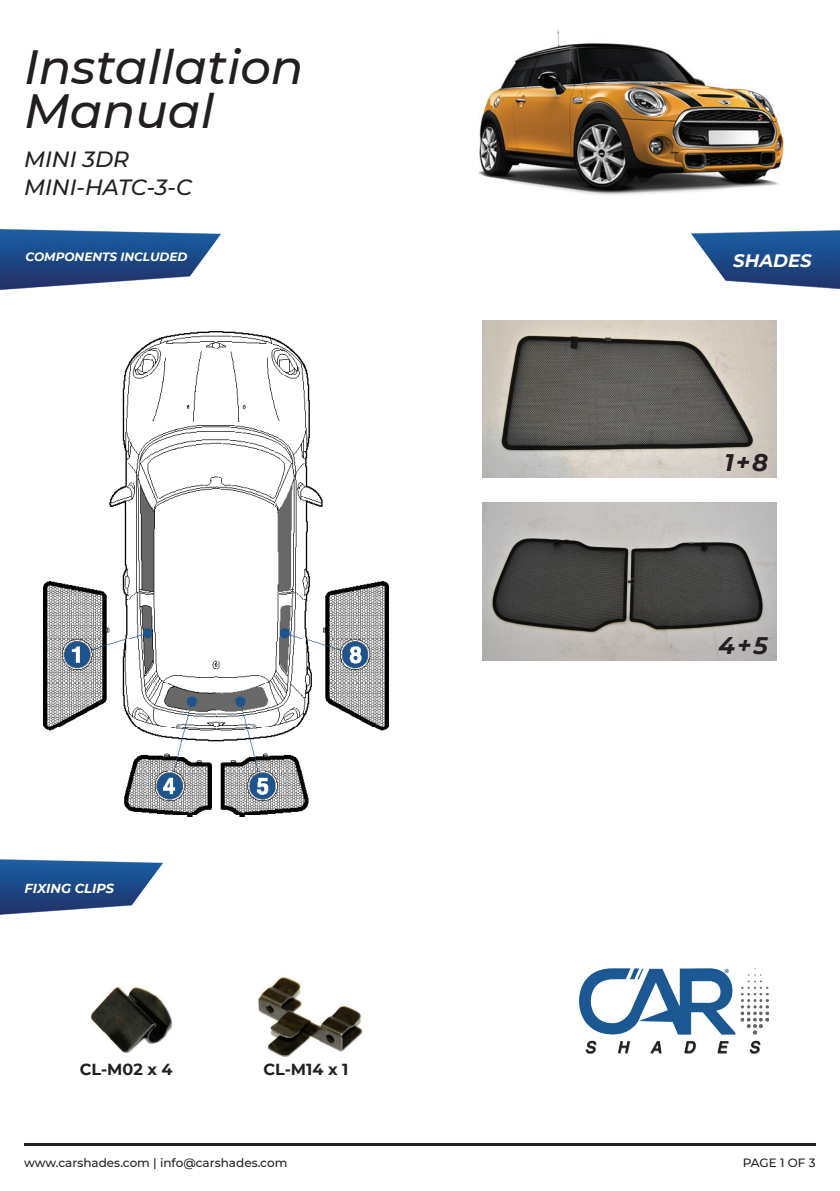
<style>
.page{position:relative;width:840px;height:1191px;background:#fff}
.page>*{position:absolute;margin:0;border:0;box-sizing:border-box;transform-origin:0 0}
.t1{font:italic 500 48px/44px "Montserrat";color:#231f20}
.t2{font:italic 700 24px "Montserrat";color:#231f20}
.t3{font:italic 500 22px/28px "Montserrat";color:#231f20}
.t4{font:italic 700 18px "Montserrat";color:#fff}
.t5{font:700 16px "Montserrat";color:#231f20}
.t6{font:italic 700 13px "Montserrat";color:#fff}
.t7{font:500 12px "Montserrat";color:#231f20}
.t8{font:italic 700 12px "Montserrat";color:#fff}
</style>
<div class="page">
<img style="left:478px;top:30px;width:306px;height:165px">
<img style="left:0;top:228px;width:221px;height:63px">
<img style="left:691px;top:230px;width:148px;height:60px">
<img style="left:0;top:859px;width:163px;height:56px">
<img style="left:44px;top:332px;width:344px;height:484px">
<img style="left:90px;top:987px;width:83px;height:66px">
<img style="left:258px;top:977px;width:105px;height:80px">
<img style="left:579px;top:968px;width:189px;height:85px">
<img style="left:482px;top:320px;width:293px;height:157px">
<img style="left:482px;top:502px;width:293px;height:158px">
<hr style="left:24px;top:1143px;width:791px;height:2px;background:#231f20">
<h1 class="t1" style="left:24px;top:43px;width:281px">Installation<br>Manual</h1>
<h3 class="t3" style="left:24px;top:145px;width:169px">MINI 3DR<br>MINI-HATC-3-C</h3>
<p class="t8" style="left:25px;top:248px;width:163px">COMPONENTS INCLUDED</p>
<h3 class="t4" style="left:732px;top:247px;width:80px">SHADES</h3>
<h2 class="t2" style="left:724px;top:445px;width:45px">1 + 8</h2>
<p class="t6" style="left:25px;top:878px;width:91px">FIXING CLIPS</p>
<h3 class="t5" style="left:80px;top:1057px;width:94px">CL-M02 x 4</h3>
<h3 class="t5" style="left:263px;top:1057px;width:86px">CL-M14 x 1</h3>
<h2 class="t2" style="left:718px;top:628px;width:51px">4 + 5</h2>
<p class="t7" style="left:24px;top:1153px;width:265px">www.carshades.com | info@carshades.com</p>
<p class="t7" style="left:742px;top:1153px;width:74px">PAGE 1 OF 3</p>
</div>
